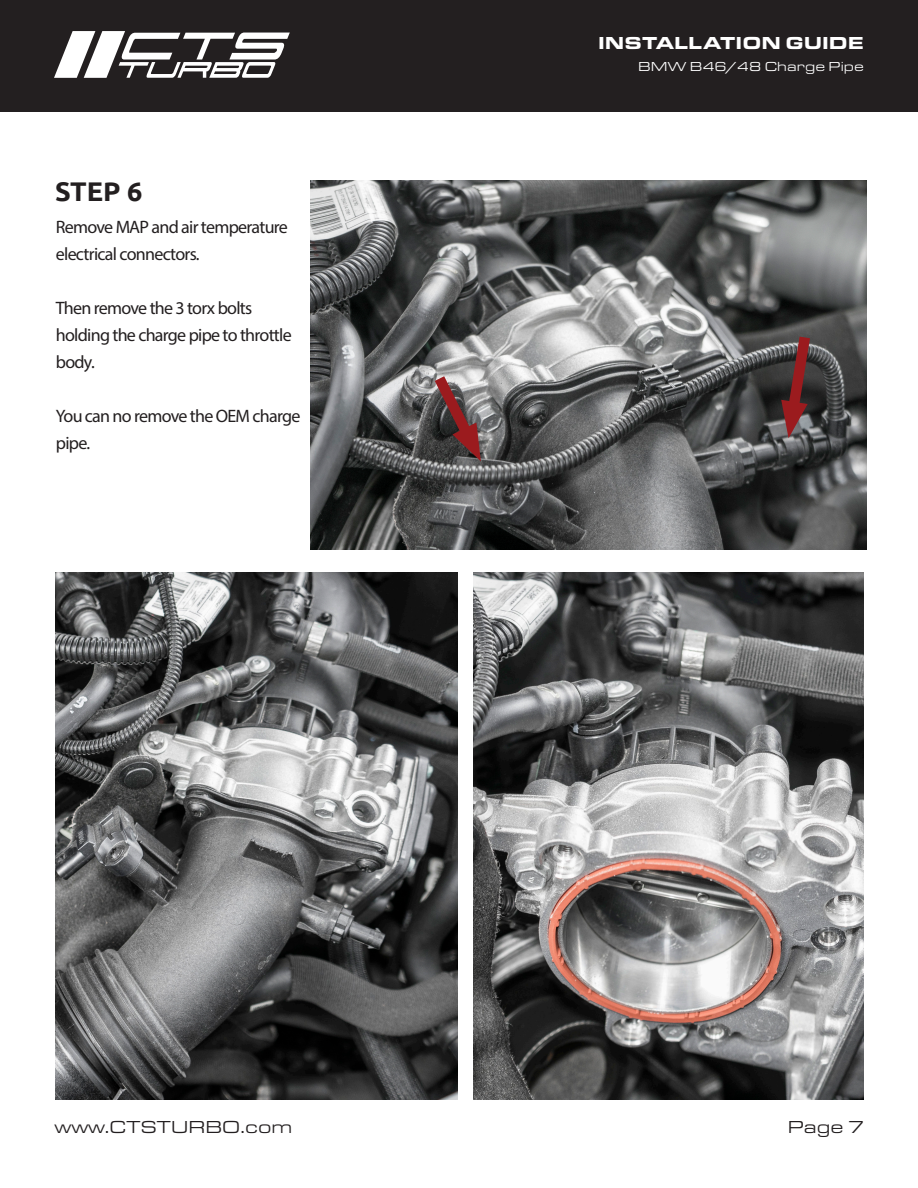
<style>
.page{position:relative;width:918px;height:1188px;background:#fff}
.page>*{position:absolute;margin:0;border:0;box-sizing:border-box;transform-origin:0 0}
.Ubuntu-Header{font:700 27px "Ubuntu";color:#231f20}
.Ubuntu-Text_Body{font:18px/27px "Myriad Pro";letter-spacing:-.04em;color:#231f20}
.t1{font:18px "Eurostile Ext";color:#231f20}
.t2{font:900 18px "Eurostile Ext";color:#fff}
.t3{font:13.5px "Eurostile Ext";color:#fff}
</style>
<div class="page">
<div style="left:1px;top:0;width:917px;height:112px;background:#231f20"></div>
<svg style="left:54px;top:31px;width:236px;height:47px"></svg>
<img style="left:310px;top:180px;width:556px;height:370px">
<svg style="left:425px;top:365px;width:60px;height:96px;background:#796263"></svg>
<svg style="left:780px;top:325px;width:37px;height:113px;background:#613e3f"></svg>
<img style="left:55px;top:572px;width:403px;height:528px">
<img style="left:473px;top:572px;width:391px;height:528px">
<p class="t2" style="left:598px;top:29px;width:267px">INSTALLATION GUIDE</p>
<p class="Ubuntu-Header" style="left:55px;top:175px;width:89px">STEP 6</p>
<p class="Ubuntu-Text_Body" style="left:56px;top:213px;width:234px">Remove MAP and air temperature electrical connectors.</p>
<p class="Ubuntu-Text_Body" style="left:56px;top:294px;width:237px">Then remove the 3 torx bolts holding the charge pipe to throttle body.</p>
<p class="Ubuntu-Text_Body" style="left:56px;top:402px;width:246px">You can no remove the OEM charge pipe.</p>
<p class="t3" style="left:638px;top:58px;width:227px">BMW B46/48 Charge Pipe</p>
<p class="t1" style="left:54px;top:1115px;width:240px">www.CTSTURBO.com</p>
<p class="t1" style="left:788px;top:1115px;width:78px">Page 7</p>
</div>
